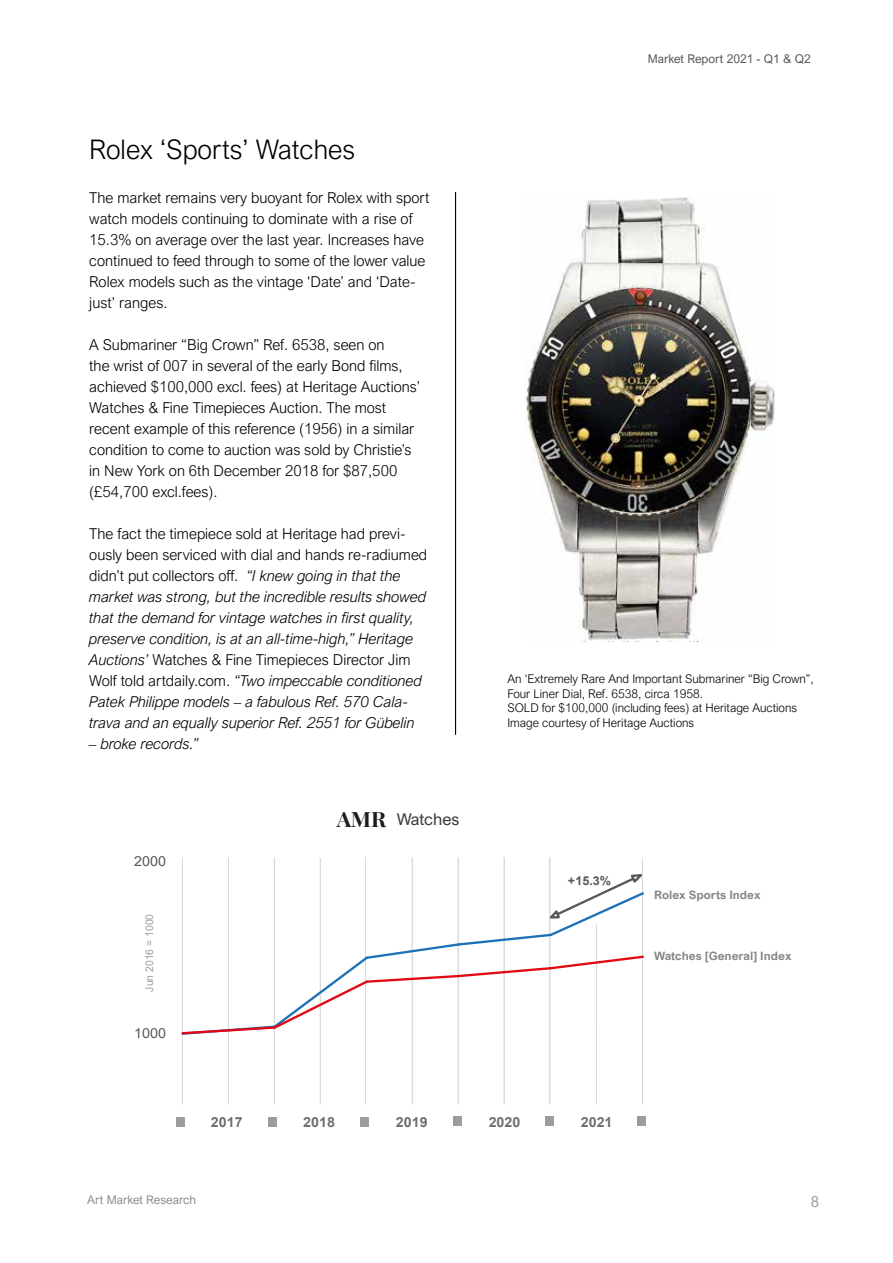
<style>
.page{position:relative;width:893px;height:1263px;background:#fff}
.page>*{position:absolute;margin:0;border:0;box-sizing:border-box;transform-origin:0 0}
.t1{font:300 27px "Arial Nova";color:#000}
.t2{font:16.2px "Arial Nova";letter-spacing:-.005em;color:#3d3c3b}
.t3{font:300 15px/21px "Arial Nova";color:#000}
.t4{font:italic 300 15px/21px "Arial Nova";color:#000}
.t5{font:15px "Arial Nova";color:#9d9d9c}
.t6{font:700 13.8px "Arial";color:#706f6f}
.t7{font:13.8px "Arial";color:#585857}
.t8{font:700 12.15px "Arial";color:#575756}
.t9{font:300 12px/14.4px "Arial Nova";color:#000}
.t10{font:12px "Arial Nova";color:#5a5a59}
.t11{font:12px "Arial Nova";color:#909090}
.t12{font:700 11.55px "Arial Nova";color:#878787}
.t13{font:10.65px "Arial";color:#9d9d9c}
.s1{font-style:normal}
.s2{font-family:"Playfair Display";font-weight:700;font-size:21.15px;color:#1e1e1c}
</style>
<div class="page">
<img style="left:525px;top:198px;width:250px;height:443px">
<hr style="left:596px;top:924px;width:1px;height:180px;background:#dadada">
<hr style="left:642px;top:857px;width:1px;height:247px;background:#dadada">
<hr style="left:182px;top:857px;width:1px;height:247px;background:#dadada">
<hr style="left:228px;top:857px;width:1px;height:247px;background:#dadada">
<hr style="left:320px;top:858px;width:1px;height:246px;background:#dadada">
<hr style="left:412px;top:857px;width:1px;height:247px;background:#dadada">
<hr style="left:458px;top:857px;width:1px;height:247px;background:#dadada">
<hr style="left:504px;top:857px;width:1px;height:247px;background:#dadada">
<hr style="left:550px;top:857px;width:1px;height:247px;background:#dadada">
<hr style="left:274px;top:857px;width:1px;height:247px;background:#dadada">
<hr style="left:365px;top:857px;width:1px;height:247px;background:#dadada">
<div style="left:176px;top:1117px;width:9px;height:10px;background:#9d9d9c"></div>
<div style="left:268px;top:1117px;width:9px;height:10px;background:#9d9d9c"></div>
<div style="left:361px;top:1117px;width:8px;height:9px;background:#9d9d9c"></div>
<div style="left:453px;top:1116px;width:8px;height:10px;background:#9d9d9c"></div>
<div style="left:545px;top:1116px;width:9px;height:10px;background:#9d9d9c"></div>
<div style="left:637px;top:1116px;width:9px;height:10px;background:#9d9d9c"></div>
<svg style="left:181px;top:872px;width:463px;height:164px"></svg>
<hr style="left:455px;top:192px;width:1px;height:543px;background:#000">
<h1 class="t1" style="left:89px;top:134px;width:267px">Rolex ‘Sports’ Watches</h1>
<p class="t3" style="left:89px;top:187px;width:342px">The market remains very buoyant for Rolex with sport watch models continuing to dominate with a rise of 15.3% on average over the last year. Increases have continued to feed through to some of the lower value Rolex models such as the vintage ‘Date’ and ‘Date&shy;just’ ranges.</p>
<p class="t3" style="left:89px;top:334px;width:332px">A Submariner “Big Crown” Ref. 6538, seen on<br>the wrist of 007 in several of the early Bond films, achieved $100,000 excl. fees) at Heritage Auctions’ Watches &amp; Fine Timepieces Auction. The most recent example of this reference (1956) in a similar condition to come to auction was sold by Christie’s in New York on 6th December 2018 for $87,500 (£54,700 excl.fees).</p>
<p class="t4" style="left:89px;top:523px;width:339px"><span class="s1">The fact the timepiece sold at Heritage had previ&shy;ously been serviced with dial and hands re-radiumed didn’t put collectors off.</span> “I knew going in that the market was strong, but the incredible results showed that the demand for vintage watches in first quality, preserve condition, is at an all-time-high,” Heritage Auctions’ <span class="s1">Watches &amp; Fine Timepieces Director Jim Wolf told artdaily.com.</span> “Two impeccable conditioned Patek Philippe models – a fabulous Ref. 570 Cala&shy;trava and an equally superior Ref. 2551 for Gübelin</p>
<p class="t4" style="left:89px;top:733px;width:111px">– broke records.”</p>
<p class="t7" style="left:134px;top:852px;width:33px">2000</p>
<p class="t13" style="left:142px;top:991px;width:79px;rotate:-90deg">Jun 2016 = 1000</p>
<p class="t7" style="left:134px;top:1023px;width:33px">1000</p>
<p class="t2" style="left:337px;top:810px;width:124px"><span class="s2">AMR</span> Watches</p>
<p class="t10" style="left:648px;top:52px;width:164px">Market Report 2021 - Q1 &amp; Q2</p>
<p class="t9" style="left:507px;top:672px;width:308px">An ‘Extremely Rare And Important Submariner “Big Crown”, Four Liner Dial, Ref. 6538, circa 1958.<br>SOLD for $100,000 (including fees) at Heritage Auctions Image courtesy of Heritage Auctions</p>
<p class="t8" style="left:568px;top:872px;width:45px">+15.3%</p>
<p class="t12" style="left:654px;top:888px;width:108px">Rolex Sports Index</p>
<p class="t12" style="left:654px;top:949px;width:139px">Watches [General] Index</p>
<p class="t6" style="left:211px;top:1113px;width:33px">2017</p>
<p class="t6" style="left:303px;top:1113px;width:33px">2018</p>
<p class="t6" style="left:396px;top:1113px;width:33px">2019</p>
<p class="t6" style="left:489px;top:1113px;width:33px">2020</p>
<p class="t6" style="left:581px;top:1113px;width:33px">2021</p>
<p class="t11" style="left:87px;top:1193px;width:111px">Art Market Research</p>
<p class="t5" style="left:811px;top:1193px;width:10px">8</p>
</div>
